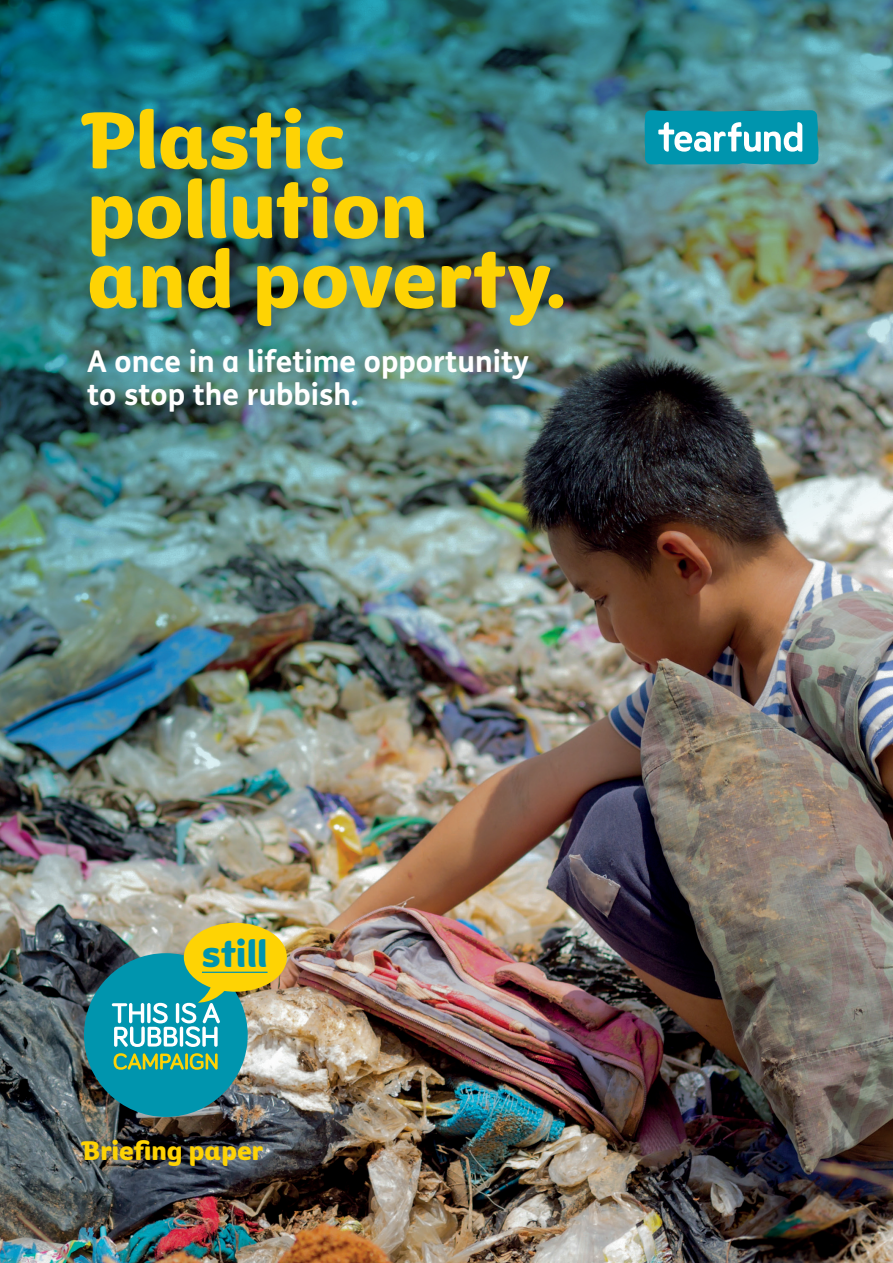
<style>
.page{position:relative;width:893px;height:1263px;background:#fff}
.page>*{position:absolute;margin:0;border:0;box-sizing:border-box;transform-origin:0 0}
.t1{font:78px/69.6px "Tearfund Sans";color:#fed304}
.t2{font:35.7px "Tearfund Sans";color:#0095ae}
.t3{font:700 30px/33px "FS Me";color:#fff}
.t4{font:25.5px "Tearfund Sans";color:#fed304}
</style>
<div class="page">
<img style="left:0;top:0;width:893px;height:1263px">
<svg style="left:644px;top:110px;width:174px;height:54px;background:#32a8bc"></svg>
<div style="left:84px;top:953px;width:164px;height:164px;background:#0095ae;border-radius:50%"></div>
<svg style="left:114px;top:1053px;width:104px;height:17px"></svg>
<svg style="left:112px;top:923px;width:175px;height:124px"></svg>
<hr style="left:202px;top:972px;width:66px;height:1px;background:#0095ae">
<h1 class="t1" style="left:87px;top:97px;width:480px">Plastic pollution and poverty.</h1>
<p class="t3" style="left:87px;top:343px;width:443px">A once in a lifetime opportunity to stop the rubbish.</p>
<p class="t2" style="left:202px;top:921px;width:67px">still</p>
<p class="t4" style="left:83px;top:1127px;width:181px">Briefing paper</p>
</div>
